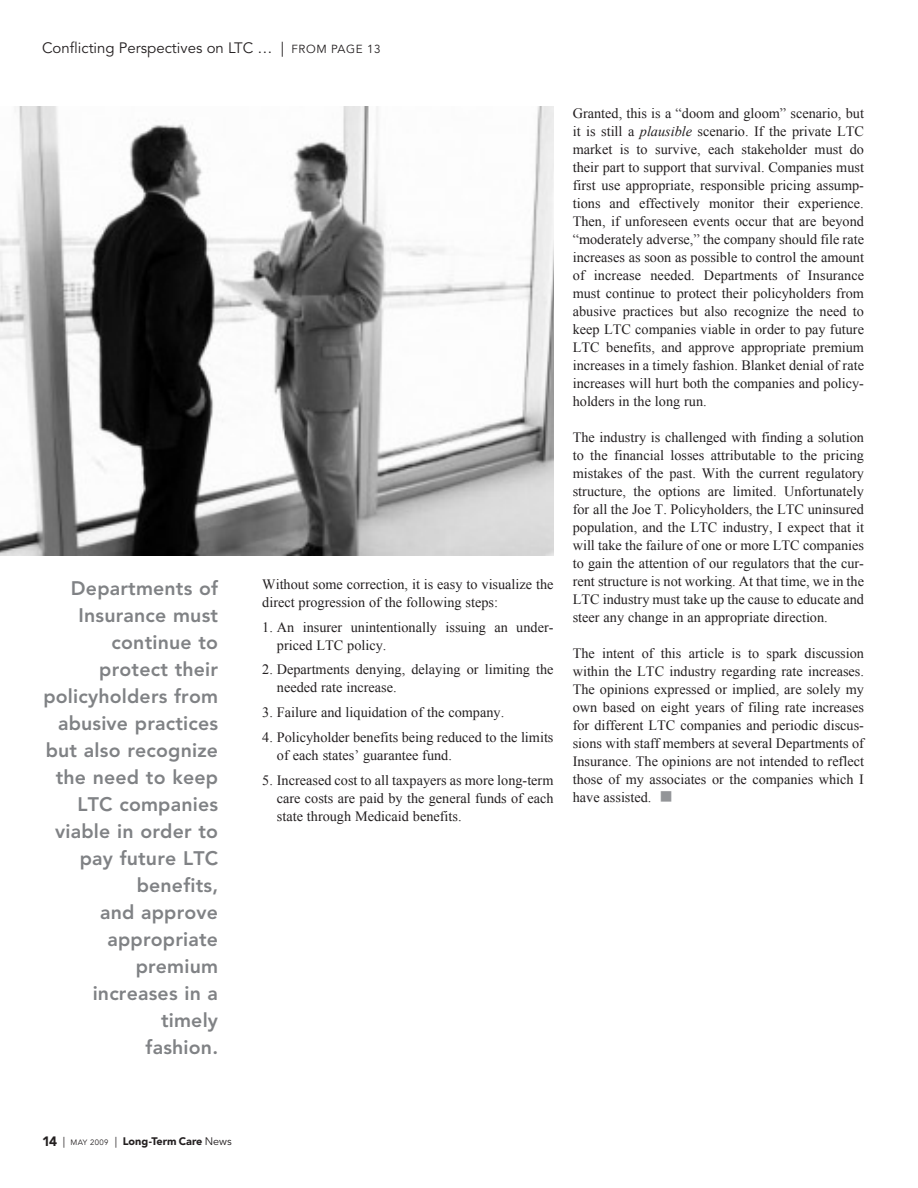
<style>
.page{position:relative;width:918px;height:1188px;background:#fff}
.page>*{position:absolute;margin:0;border:0;box-sizing:border-box;transform-origin:0 0}
.Pull_Quote{font:800 19.5px/27px "Avenir";letter-spacing:.01em;color:#808285;text-align:right}
.t1{font:15px "Avenir";color:#231f20}
.Body{font:14.25px/18px "Times New Roman";color:#231f20;text-align:justify}
.t2{font:900 10.8px "Avenir";color:#231f20}
.s1{font-size:11.7px}
.s2{font-style:italic}
.s3{color:#939598}
.s4{font-size:13.5px}
.s5{font-weight:400}
.s6{font-weight:400;font-size:7.8px}
</style>
<div class="page">
<img style="left:0;top:107px;width:554px;height:448px">
<p class="t1" style="left:42px;top:39px;width:340px">Conflicting Perspectives on LTC … | <span class="s1">from page 13</span></p>
<p class="Pull_Quote" style="left:71px;top:575px;width:149px;text-align:center">Departments of<br>Insurance must</p>
<p class="Pull_Quote" style="left:112px;top:629px;width:108px">continue to</p>
<p class="Pull_Quote" style="left:99px;top:656px;width:120px">protect their</p>
<p class="Pull_Quote" style="left:43px;top:683px;width:176px">policyholders from abusive practices but also recognize the need to keep<br>LTC companies</p>
<p class="Pull_Quote" style="left:55px;top:818px;width:164px">viable in order to pay future LTC</p>
<p class="Pull_Quote" style="left:93px;top:872px;width:127px">benefits,<br>and approve appropriate premium increases in a</p>
<p class="Pull_Quote" style="left:146px;top:1007px;width:74px">timely fashion.</p>
<p class="Body" style="left:262px;top:575px;width:293px">Without some correction, it is easy to visualize the direct progression of the following steps:</p>
<p class="Body" style="left:277px;top:618px;width:278px;text-indent:-15px">1. An insurer unintentionally issuing an under&shy;priced LTC policy.</p>
<p class="Body" style="left:277px;top:660px;width:278px;text-indent:-15px">2. Departments denying, delaying or limiting the needed rate increase.</p>
<p class="Body" style="left:262px;top:703px;width:243px">3. Failure and liquidation of the company.</p>
<p class="Body" style="left:277px;top:728px;width:278px;text-indent:-15px">4. Policyholder benefits being reduced to the limits of each states’ guarantee fund.</p>
<p class="Body" style="left:277px;top:771px;width:278px;text-indent:-15px">5. Increased cost to all taxpayers as more long-term care costs are paid by the general funds of each state through Medicaid benefits.</p>
<p class="Body" style="left:573px;top:104px;width:293px">Granted, this is a “doom and gloom” scenario, but it is still a <span class="s2">plausible</span> scenario. If the private LTC market is to survive, each stakeholder must do their part to support that survival. Companies must first use appropriate, responsible pricing assump&shy;tions and effectively monitor their experience.<br>Then, if unforeseen events occur that are beyond “moderately adverse,” the company should file rate increases as soon as possible to control the amount of increase needed. Departments of Insurance must continue to protect their policyholders from abusive practices but also recognize the need to keep LTC companies viable in order to pay future LTC benefits, and approve appropriate premium increases in a timely fashion. Blanket denial of rate increases will hurt both the companies and policy&shy;holders in the long run.</p>
<p class="Body" style="left:573px;top:428px;width:293px">The industry is challenged with finding a solution to the financial losses attributable to the pricing mistakes of the past. With the current regulatory structure, the options are limited. Unfortunately for all the Joe T. Policyholders, the LTC uninsured population, and the LTC industry, I expect that it will take the failure of one or more LTC companies to gain the attention of our regulators that the cur&shy;rent structure is not working. At that time, we in the LTC industry must take up the cause to educate and steer any change in an appropriate direction.</p>
<p class="Body" style="left:573px;top:644px;width:293px">The intent of this article is to spark discussion within the LTC industry regarding rate increases.<br>The opinions expressed or implied, are solely my own based on eight years of filing rate increases for different LTC companies and periodic discus&shy;sions with staff members at several Departments of Insurance. The opinions are not intended to reflect those of my associates or the companies which I have assisted. <span class="s3">■</span></p>
<p class="t2" style="left:42px;top:1135px;width:191px"><span class="s4">14</span> <span class="s5">|</span> <span class="s6">MAY 2009</span> <span class="s5">|</span> Long-Term Care <span class="s5">News</span></p>
</div>
